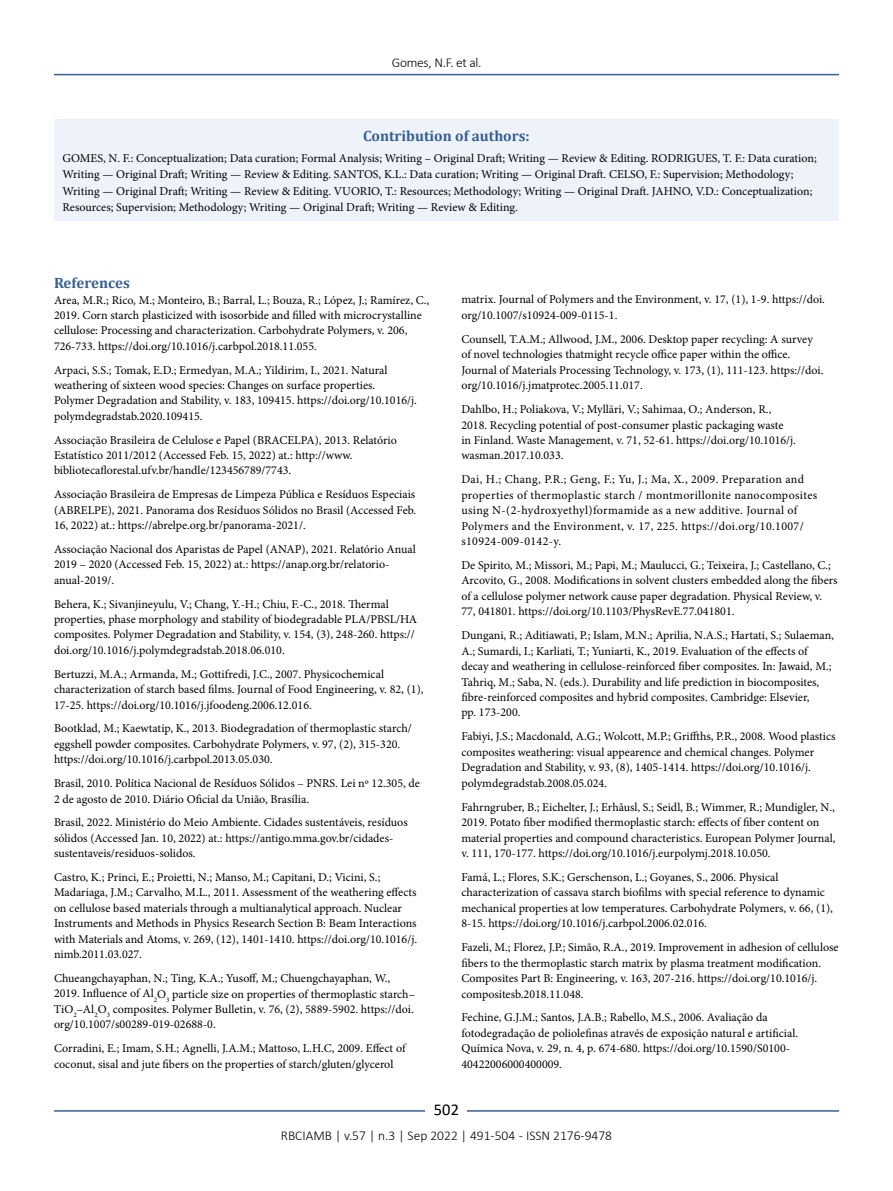
<style>
.page{position:relative;width:893px;height:1191px;background:#fff}
.page>*{position:absolute;margin:0;border:0;box-sizing:border-box;transform-origin:0 0}
.t1{font:16.5px "Calibri";color:#000}
.t2{font:700 15px "Cambria";color:#365f92}
.t3{font:300 13.5px "Calibri";color:#000}
.t4{font:300 13.5px "Calibri";letter-spacing:-.02em;color:#000}
.t5{font:12px/15.5px "Minion Pro";color:#000}
.t6{font:12px/15.5px "Minion Pro";letter-spacing:.03em;color:#000}
</style>
<div class="page">
<hr style="left:54px;top:74px;width:785px;height:1px;background:#365f92">
<hr style="left:54px;top:1110px;width:785px;height:1px;background:#365f92">
<div style="left:426px;top:1096px;width:41px;height:26px;background:#fff"></div>
<div style="left:54px;top:119px;width:785px;height:102px;background:#eef2fb"></div>
<p class="t4" style="left:392px;top:54px;width:91px">Gomes, N.F. et al.</p>
<p class="t2" style="left:363px;top:125px;width:168px">Contribution of authors:</p>
<p class="t5" style="left:63px;top:149px;width:756px;line-height:16.5px">GOMES, N. F.: Conceptualization; Data curation; Formal Analysis; Writing – Original Draft; Writing — Review &amp; Editing. RODRIGUES, T. F.: Data curation; Writing — Original Draft; Writing — Review &amp; Editing. SANTOS, K.L.: Data curation; Writing — Original Draft. CELSO, F.: Supervision; Methodology; Writing — Original Draft; Writing — Review &amp; Editing. VUORIO, T.: Resources; Methodology; Writing — Original Draft. JAHNO, V.D.: Conceptualization; Resources; Supervision; Methodology; Writing — Original Draft; Writing — Review &amp; Editing.</p>
<p class="t2" style="left:54px;top:272px;width:77px">References</p>
<p class="t5" style="left:54px;top:292px;width:377px">Area, M.R.; Rico, M.; Monteiro, B.; Barral, L.; Bouza, R.; López, J.; Ramírez, C., 2019. Corn starch plasticized with isosorbide and filled with microcrystalline cellulose: Processing and characterization. Carbohydrate Polymers, v. 206, 726-733. https://doi.org/10.1016/j.carbpol.2018.11.055.</p>
<p class="t5" style="left:54px;top:362px;width:364px">Arpaci, S.S.; Tomak, E.D.; Ermedyan, M.A.; Yildirim, I., 2021. Natural weathering of sixteen wood species: Changes on surface properties.<br>Polymer Degradation and Stability, v. 183, 109415. https://doi.org/10.1016/j. polymdegradstab.2020.109415.</p>
<p class="t5" style="left:54px;top:432px;width:344px">Associação Brasileira de Celulose e Papel (BRACELPA), 2013. Relatório<br>Estatístico 2011/2012 (Accessed Feb. 15, 2022) at.: http://www. bibliotecaflorestal.ufv.br/handle/123456789/7743.</p>
<p class="t5" style="left:54px;top:487px;width:364px;text-align:justify">Associação Brasileira de Empresas de Limpeza Pública e Resíduos Especiais (ABRELPE), 2021. Panorama dos Resíduos Sólidos no Brasil (Accessed Feb.<br>16, 2022) at.: https://abrelpe.org.br/panorama-2021/.</p>
<p class="t5" style="left:54px;top:541px;width:363px">Associação Nacional dos Aparistas de Papel (ANAP), 2021. Relatório Anual<br>2019 – 2020 (Accessed Feb. 15, 2022) at.: https://anap.org.br/relatorio&shy;anual-2019/.</p>
<p class="t5" style="left:54px;top:596px;width:365px">Behera, K.; Sivanjineyulu, V.; Chang, Y.-H.; Chiu, F.-C., 2018. Thermal properties, phase morphology and stability of biodegradable PLA/PBSL/HA composites. Polymer Degradation and Stability, v. 154, (3), 248-260. https:// doi.org/10.1016/j.polymdegradstab.2018.06.010.</p>
<p class="t5" style="left:54px;top:666px;width:371px">Bertuzzi, M.A.; Armanda, M.; Gottifredi, J.C., 2007. Physicochemical characterization of starch based films. Journal of Food Engineering, v. 82, (1),<br>17-25. https://doi.org/10.1016/j.jfoodeng.2006.12.016.</p>
<p class="t5" style="left:54px;top:721px;width:359px">Bootklad, M.; Kaewtatip, K., 2013. Biodegradation of thermoplastic starch/ eggshell powder composites. Carbohydrate Polymers, v. 97, (2), 315-320. https://doi.org/10.1016/j.carbpol.2013.05.030.</p>
<p class="t5" style="left:54px;top:775px;width:367px">Brasil, 2010. Política Nacional de Resíduos Sólidos – PNRS. Lei nº 12.305, de<br>2 de agosto de 2010. Diário Oficial da União, Brasília.</p>
<p class="t5" style="left:54px;top:815px;width:355px">Brasil, 2022. Ministério do Meio Ambiente. Cidades sustentáveis, resíduos sólidos (Accessed Jan. 10, 2022) at.: https://antigo.mma.gov.br/cidades&shy;sustentaveis/residuos-solidos.</p>
<p class="t5" style="left:54px;top:869px;width:365px">Castro, K.; Princi, E.; Proietti, N.; Manso, M.; Capitani, D.; Vicini, S.; Madariaga, J.M.; Carvalho, M.L., 2011. Assessment of the weathering effects on cellulose based materials through a multianalytical approach. Nuclear Instruments and Methods in Physics Research Section B: Beam Interactions with Materials and Atoms, v. 269, (12), 1401-1410. https://doi.org/10.1016/j. nimb.2011.03.027.</p>
<p class="t5" style="left:54px;top:970px;width:362px">Chueangchayaphan, N.; Ting, K.A.; Yusoff, M.; Chuengchayaphan, W., 2019. Influence of Al<sub>2</sub>O<sub>3</sub> particle size on properties of thermoplastic starch– TiO<sub>2</sub>–Al<sub>2</sub>O<sub>3</sub> composites. Polymer Bulletin, v. 76, (2), 5889-5902. https://doi. org/10.1007/s00289-019-02688-0.</p>
<p class="t5" style="left:54px;top:1040px;width:353px">Corradini, E.; Imam, S.H.; Agnelli, J.A.M.; Mattoso, L.H.C, 2009. Effect of coconut, sisal and jute fibers on the properties of starch/gluten/glycerol</p>
<p class="t5" style="left:461px;top:292px;width:365px">matrix. Journal of Polymers and the Environment, v. 17, (1), 1-9. https://doi. org/10.1007/s10924-009-0115-1.</p>
<p class="t5" style="left:461px;top:331px;width:364px">Counsell, T.A.M.; Allwood, J.M., 2006. Desktop paper recycling: A survey of novel technologies thatmight recycle office paper within the office.<br>Journal of Materials Processing Technology, v. 173, (1), 111-123. https://doi. org/10.1016/j.jmatprotec.2005.11.017.</p>
<p class="t5" style="left:461px;top:401px;width:336px">Dahlbo, H.; Poliakova, V.; Mylläri, V.; Sahimaa, O.; Anderson, R., 2018. Recycling potential of post-consumer plastic packaging waste in Finland. Waste Management, v. 71, 52-61. https://doi.org/10.1016/j. wasman.2017.10.033.</p>
<p class="t6" style="left:461px;top:472px;width:357px">Dai, H.; Chang, P.R.; Geng, F.; Yu, J.; Ma, X., 2009. Preparation and properties of thermoplastic starch / montmorillonite nanocomposites using N-(2-hydroxyethyl)formamide as a new additive. Journal of Polymers and the Environment, v. 17, 225. https://doi.org/10.1007/ s10924-009-0142-y.</p>
<p class="t5" style="left:461px;top:557px;width:378px">De Spirito, M.; Missori, M.; Papi, M.; Maulucci, G.; Teixeira, J.; Castellano, C.; Arcovito, G., 2008. Modifications in solvent clusters embedded along the fibers of a cellulose polymer network cause paper degradation. Physical Review, v.<br>77, 041801. https://doi.org/10.1103/PhysRevE.77.041801.</p>
<p class="t5" style="left:461px;top:628px;width:374px">Dungani, R.; Aditiawati, P.; Islam, M.N.; Aprilia, N.A.S.; Hartati, S.; Sulaeman, A.; Sumardi, I.; Karliati, T.; Yuniarti, K., 2019. Evaluation of the effects of decay and weathering in cellulose-reinforced fiber composites. In: Jawaid, M.; Tahriq, M.; Saba, N. (eds.). Durability and life prediction in biocomposites, fibre-reinforced composites and hybrid composites. Cambridge: Elsevier,<br>pp. 173-200.</p>
<p class="t5" style="left:461px;top:729px;width:376px">Fabiyi, J.S.; Macdonald, A.G.; Wolcott, M.P.; Griffths, P.R., 2008. Wood plastics composites weathering: visual appearence and chemical changes. Polymer Degradation and Stability, v. 93, (8), 1405-1414. https://doi.org/10.1016/j. polymdegradstab.2008.05.024.</p>
<p class="t5" style="left:461px;top:799px;width:376px">Fahrngruber, B.; Eichelter, J.; Erhãusl, S.; Seidl, B.; Wimmer, R.; Mundigler, N., 2019. Potato fiber modified thermoplastic starch: effects of fiber content on material properties and compound characteristics. European Polymer Journal, v. 111, 170-177. https://doi.org/10.1016/j.eurpolymj.2018.10.050.</p>
<p class="t5" style="left:461px;top:869px;width:373px">Famá, L.; Flores, S.K.; Gerschenson, L.; Goyanes, S., 2006. Physical characterization of cassava starch biofilms with special reference to dynamic mechanical properties at low temperatures. Carbohydrate Polymers, v. 66, (1), 8-15. https://doi.org/10.1016/j.carbpol.2006.02.016.</p>
<p class="t5" style="left:461px;top:939px;width:379px">Fazeli, M.; Florez, J.P.; Simão, R.A., 2019. Improvement in adhesion of cellulose fibers to the thermoplastic starch matrix by plasma treatment modification.<br>Composites Part B: Engineering, v. 163, 207-216. https://doi.org/10.1016/j. compositesb.2018.11.048.</p>
<p class="t5" style="left:461px;top:1010px;width:338px">Fechine, G.J.M.; Santos, J.A.B.; Rabello, M.S., 2006. Avaliação da fotodegradação de poliolefinas através de exposição natural e artificial.<br>Química Nova, v. 29, n. 4, p. 674-680. https://doi.org/10.1590/S0100- 40422006000400009.</p>
<h1 class="t1" style="left:434px;top:1098px;width:27px">502</h1>
<p class="t3" style="left:281px;top:1126px;width:333px">RBCIAMB | v.57 | n.3 | Sep 2022 | 491-504 - ISSN 2176-9478</p>
</div>
